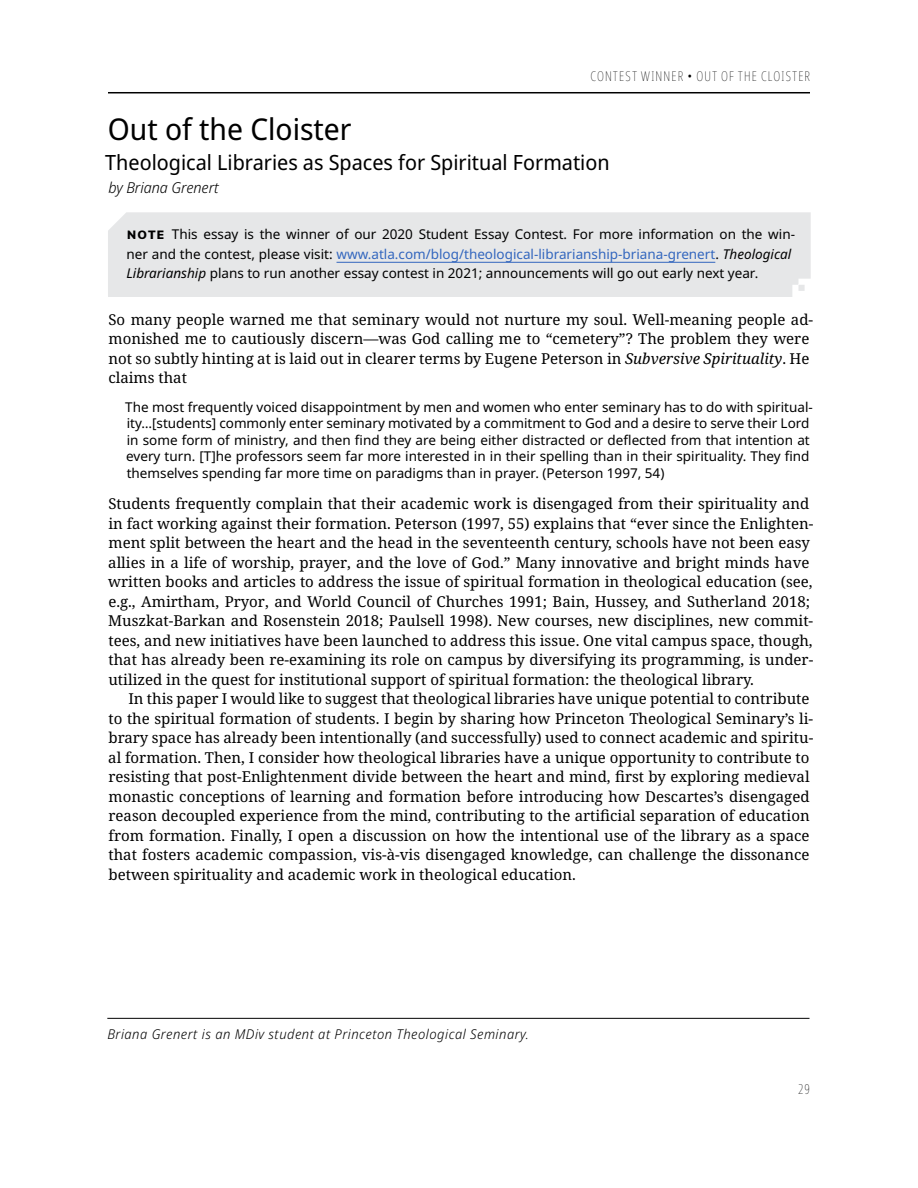
<style>
.page{position:relative;width:918px;height:1188px;background:#fff}
.page>*{position:absolute;margin:0;border:0;box-sizing:border-box;transform-origin:0 0}
.t1{font:30px "Noto Sans Display";color:#000}
.t2{font:21px "Noto Sans Display";color:#000}
.t3{font:15px/19.5px "Noto Serif";color:#000}
.t4{font:italic 300 15px "Noto Sans Display";color:#000}
.t5{font:13.5px/16.5px "Noto Sans";color:#000}
.t6{font:italic 300 13.5px "Noto Sans Display";letter-spacing:.04em;color:#000}
.t7{font:100 extra-condensed 13.5px "Noto Sans";letter-spacing:.09em;color:#000}
.s1{font-family:"Nunito Sans";font-weight:900;font-size:12px}
.s2{color:#3266be}
.s3{font-style:italic}
</style>
<div class="page">
<hr style="left:108px;top:92px;width:702px;height:1px;background:#000">
<div style="left:108px;top:212px;width:703px;height:85px;background:#e6e7e8"></div>
<hr style="left:337px;top:262px;width:378px;height:1px;background:#3266be">
<hr style="left:107px;top:1018px;width:703px;height:1px;background:#000">
<p class="t7" style="left:591px;top:67px;width:221px">CONTEST WINNER • OUT OF THE CLOISTER</p>
<h1 class="t1" style="left:108px;top:108px;width:245px">Out of the Cloister</h1>
<h2 class="t2" style="left:105px;top:148px;width:506px">Theological Libraries as Spaces for Spiritual Formation</h2>
<p class="t4" style="left:109px;top:176px;width:112px">by Briana Grenert</p>
<p class="t5" style="left:126px;top:225px;width:670px;line-height:19.5px"><span class="s1">NOTE</span> This essay is the winner of our 2020 Student Essay Contest. For more information on the win&shy;ner and the contest, please visit: <span class="s2">www.atla.com/blog/theological-librarianship-briana-grenert</span>. <span class="s3">Theological<br>Librarianship</span> plans to run another essay contest in 2021; announcements will go out early next year.</p>
<p class="t3" style="left:108px;top:310px;width:706px">So many people warned me that seminary would not nurture my soul. Well-meaning people ad&shy;monished me to cautiously discern—was God calling me to “cemetery”? The problem they were not so subtly hinting at is laid out in clearer terms by Eugene Peterson in <span class="s3">Subversive Spirituality</span>. He claims that</p>
<p class="t5" style="left:125px;top:399px;width:689px">The most frequently voiced disappointment by men and women who enter seminary has to do with spiritual&shy;ity…[students] commonly enter seminary motivated by a commitment to God and a desire to serve their Lord in some form of ministry, and then find they are being either distracted or deflected from that intention at every turn. [T]he professors seem far more interested in in their spelling than in their spirituality. They find themselves spending far more time on paradigms than in prayer. (Peterson 1997, 54)</p>
<p class="t3" style="left:108px;top:494px;width:707px">Students frequently complain that their academic work is disengaged from their spirituality and in fact working against their formation. Peterson (1997, 55) explains that “ever since the Enlighten&shy;ment split between the heart and the head in the seventeenth century, schools have not been easy allies in a life of worship, prayer, and the love of God.” Many innovative and bright minds have written books and articles to address the issue of spiritual formation in theological education (see, e.g., Amirtham, Pryor, and World Council of Churches 1991; Bain, Hussey, and Sutherland 2018; Muszkat-Barkan and Rosenstein 2018; Paulsell 1998). New courses, new disciplines, new commit&shy;tees, and new initiatives have been launched to address this issue. One vital campus space, though, that has already been re-examining its role on campus by diversifying its programming, is under&shy;utilized in the quest for institutional support of spiritual formation: the theological library.</p>
<p class="t3" style="left:108px;top:689px;width:707px;text-indent:20px">In this paper I would like to suggest that theological libraries have unique potential to contribute to the spiritual formation of students. I begin by sharing how Princeton Theological Seminary’s li&shy;brary space has already been intentionally (and successfully) used to connect academic and spiritu&shy;al formation. Then, I consider how theological libraries have a unique opportunity to contribute to resisting that post-Enlightenment divide between the heart and mind, first by exploring medieval monastic conceptions of learning and formation before introducing how Descartes’s disengaged reason decoupled experience from the mind, contributing to the artificial separation of education from formation. Finally, I open a discussion on how the intentional use of the library as a space that fosters academic compassion, vis-à-vis disengaged knowledge, can challenge the dissonance between spirituality and academic work in theological education.</p>
<p class="t6" style="left:107px;top:1025px;width:423px">Briana Grenert is an MDiv student at Princeton Theological Seminary.</p>
<p class="t7" style="left:799px;top:1080px;width:13px">29</p>
</div>
